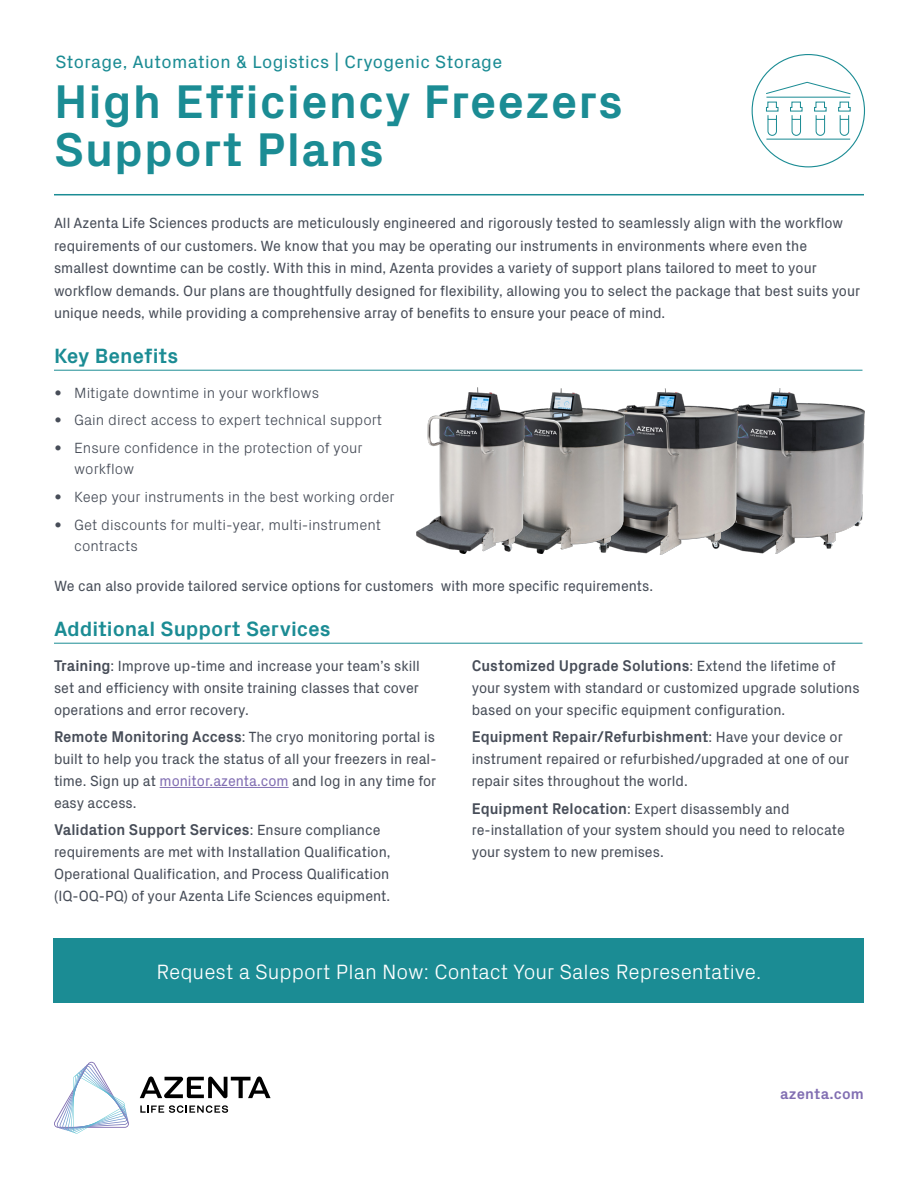
<style>
.page{position:relative;width:918px;height:1188px;background:#fff}
.page>*{position:absolute;margin:0;border:0;box-sizing:border-box;transform-origin:0 0}
.t1{font:700 48px/48px "Px Grotesk";letter-spacing:.02em;color:#1b8c94}
.CTA_Text{font:300 21px "Px Grotesk";color:#fff}
.Section_Title{font:700 21px "Px Grotesk";color:#1b8c94}
.t2{font:18px "Px Grotesk";letter-spacing:.02em;color:#1b8c94}
.Body_Copy{font:700 15.75px "Px Grotesk";color:#474d58;scale:.95 1}
.Body_Copy-2{font:15px/21.8px "Px Grotesk";color:#474d58;scale:.95 1}
.t3{font:300 15px/21px "Px Grotesk";color:#474d58}
.t4{font:700 15px "Px Grotesk";letter-spacing:.01em;color:#816eb2}
.s1{font-weight:700;font-size:15.75px}
.s2{color:#816eb2}
.s3{font-weight:400;font-size:15px}
</style>
<div class="page">
<hr style="left:54px;top:194px;width:810px;height:1px;background:#1b8c94">
<svg style="left:140px;top:1076px;width:131px;height:22px"></svg>
<svg style="left:140px;top:1105px;width:88px;height:8px"></svg>
<svg style="left:54px;top:1062px;width:75px;height:72px"></svg>
<hr style="left:54px;top:370px;width:808px;height:1px;background:#1b8c94">
<hr style="left:54px;top:643px;width:808px;height:1px;background:#1b8c94">
<hr style="left:160px;top:787px;width:129px;height:1px;background:#816eb2">
<svg style="left:766px;top:81px;width:85px;height:59px"></svg>
<div style="left:54px;top:939px;width:810px;height:64px;background:#1b8c94"></div>
<img style="left:737px;top:389px;width:128px;height:165px">
<img style="left:624px;top:389px;width:113px;height:165px">
<img style="left:525px;top:389px;width:99px;height:164px">
<img style="left:417px;top:388px;width:108px;height:166px">
<p class="t2" style="left:56px;top:49px;width:448px">Storage, Automation &amp; Logistics | Cryogenic Storage</p>
<p class="t1" style="left:54px;top:75px;width:570px">High Efficiency Freezers<br>Support Plans</p>
<p class="Body_Copy-2" style="left:54px;top:211px;width:850px;line-height:22.5px">All Azenta Life Sciences products are meticulously engineered and rigorously tested to seamlessly align with the workflow requirements of our customers. We know that you may be operating our instruments in environments where even the smallest downtime can be costly. With this in mind, Azenta provides a variety of support plans tailored to meet to your workflow demands. Our plans are thoughtfully designed for flexibility, allowing you to select the package that best suits your unique needs, while providing a comprehensive array of benefits to ensure your peace of mind.</p>
<p class="Section_Title" style="left:54px;top:341px;width:126px">Key Benefits</p>
<p class="t3" style="left:54px;top:381px;width:267px">• Mitigate downtime in your workflows</p>
<p class="t3" style="left:54px;top:408px;width:330px">• Gain direct access to expert technical support</p>
<p class="t3" style="left:74px;top:436px;width:290px;text-indent:-20px">• Ensure confidence in the protection of your workflow</p>
<p class="t3" style="left:54px;top:485px;width:342px">• Keep your instruments in the best working order</p>
<p class="t3" style="left:74px;top:513px;width:308px;text-indent:-20px">• Get discounts for multi-year, multi-instrument contracts</p>
<p class="Body_Copy-2" style="left:54px;top:574px;width:632px">We can also provide tailored service options for customers with more specific requirements.</p>
<p class="Section_Title" style="left:54px;top:614px;width:278px">Additional Support Services</p>
<p class="Body_Copy-2" style="left:54px;top:654px;width:387px;text-align:justify"><span class="s1">Training</span>: Improve up-time and increase your team’s skill set and efficiency with onsite training classes that cover operations and error recovery.</p>
<p class="Body_Copy-2" style="left:54px;top:725px;width:404px;text-align:justify"><span class="s1">Remote Monitoring Access</span>: The cryo monitoring portal is built to help you track the status of all your freezers in real&shy;time. Sign up at <span class="s2">monitor.azenta.com</span> and log in any time for easy access.</p>
<p class="Body_Copy" style="left:54px;top:819px;width:345px">Validation Support Services<span class="s3">: Ensure compliance</span></p>
<p class="Body_Copy-2" style="left:54px;top:840px;width:356px;text-align:justify">requirements are met with Installation Qualification, Operational Qualification, and Process Qualification (IQ-OQ-PQ) of your Azenta Life Sciences equipment.</p>
<p class="Body_Copy" style="left:472px;top:655px;width:385px">Customized Upgrade Solutions<span class="s3">: Extend the lifetime of</span></p>
<p class="Body_Copy-2" style="left:472px;top:676px;width:410px">your system with standard or customized upgrade solutions based on your specific equipment configuration.</p>
<p class="Body_Copy" style="left:472px;top:726px;width:392px">Equipment Repair/Refurbishment<span class="s3">: Have your device or</span></p>
<p class="Body_Copy-2" style="left:472px;top:747px;width:399px">instrument repaired or refurbished/upgraded at one of our repair sites throughout the world.</p>
<p class="Body_Copy-2" style="left:472px;top:796px;width:394px"><span class="s1">Equipment Relocation</span>: Expert disassembly and re-installation of your system should you need to relocate your system to new premises.</p>
<p class="CTA_Text" style="left:156px;top:957px;width:606px">Request a Support Plan Now: Contact Your Sales Representative.</p>
<p class="t4" style="left:780px;top:1083px;width:85px">azenta.com</p>
</div>
